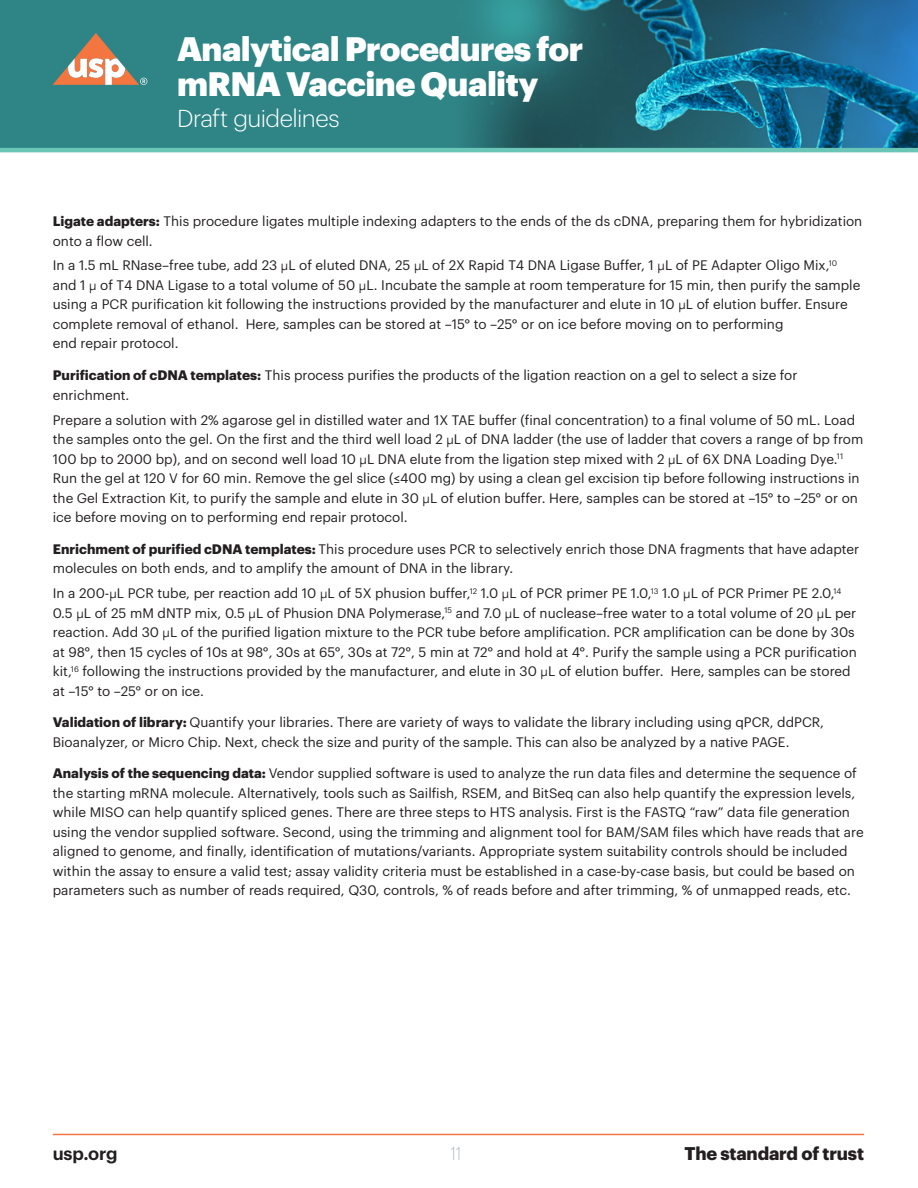
<style>
.page{position:relative;width:918px;height:1188px;background:#fff}
.page>*{position:absolute;margin:0;border:0;box-sizing:border-box;transform-origin:0 0}
.t1{font:900 33.3px/35.2px "Graphik";letter-spacing:-.015em;color:#fff}
.t2{font:300 24px "Graphik";letter-spacing:-.025em;color:#fff}
.t3{font:200 19.5px "GT Walsheim";color:#778494}
.t4{font:700 18px "Graphik";letter-spacing:-.01em;color:#231f20}
.t5{font:600 18px "Graphik";letter-spacing:-.01em;color:#231f20}
.Body_Copy{font:13.5px/19.5px "Graphik";color:#231f20}
.s1{font-weight:700}
.s2{font-family:"Avenir"}
</style>
<div class="page">
<hr style="left:53px;top:1134px;width:811px;height:1px;background:#f37540">
<img style="left:0;top:0;width:918px;height:148px">
<svg style="left:53px;top:33px;width:94px;height:52px;background:#899384"></svg>
<hr style="left:0;top:148px;width:918px;height:4px;background:#69c6b6">
<h1 class="t1" style="left:177px;top:28px;width:408px">Analytical Procedures for mRNA Vaccine Quality</h1>
<h2 class="t2" style="left:177px;top:101px;width:164px">Draft guidelines</h2>
<p class="Body_Copy" style="left:53px;top:210px;width:811px"><span class="s1">Ligate adapters:</span> This procedure ligates multiple indexing adapters to the ends of the ds cDNA, preparing them for hybridization onto a flow cell.</p>
<p class="Body_Copy" style="left:53px;top:255px;width:809px">In a 1.5 mL RNase–free tube, add 23 <span class="s2">µ</span>L of eluted DNA, 25 <span class="s2">µ</span>L of 2X Rapid T4 DNA Ligase Buffer, 1 <span class="s2">µ</span>L of PE Adapter Oligo Mix,<sup>10 </sup>and 1 <span class="s2">µ</span> of T4 DNA Ligase to a total volume of 50 <span class="s2">µ</span>L. Incubate the sample at room temperature for 15 min, then purify the sample using a PCR purification kit following the instructions provided by the manufacturer and elute in 10 <span class="s2">µ</span>L of elution buffer. Ensure complete removal of ethanol. Here, samples can be stored at –15° to –25° or on ice before moving on to performing<br>end repair protocol.</p>
<p class="Body_Copy" style="left:53px;top:364px;width:746px"><span class="s1">Purification of cDNA templates:</span> This process purifies the products of the ligation reaction on a gel to select a size for enrichment.</p>
<p class="Body_Copy" style="left:53px;top:409px;width:812px">Prepare a solution with 2% agarose gel in distilled water and 1X TAE buffer (final concentration) to a final volume of 50 mL. Load the samples onto the gel. On the first and the third well load 2 <span class="s2">µ</span>L of DNA ladder (the use of ladder that covers a range of bp from 100 bp to 2000 bp), and on second well load 10 <span class="s2">µ</span>L DNA elute from the ligation step mixed with 2 <span class="s2">µ</span>L of 6X DNA Loading Dye.<sup>11<br></sup>Run the gel at 120 V for 60 min. Remove the gel slice (≤400 mg) by using a clean gel excision tip before following instructions in the Gel Extraction Kit, to purify the sample and elute in 30 <span class="s2">µ</span>L of elution buffer. Here, samples can be stored at –15° to –25° or on ice before moving on to performing end repair protocol.</p>
<p class="Body_Copy" style="left:53px;top:538px;width:808px"><span class="s1">Enrichment of purified cDNA templates:</span> This procedure uses PCR to selectively enrich those DNA fragments that have adapter molecules on both ends, and to amplify the amount of DNA in the library.</p>
<p class="Body_Copy" style="left:53px;top:582px;width:806px">In a 200-<span class="s2">µ</span>L PCR tube, per reaction add 10 <span class="s2">µ</span>L of 5X phusion buffer,<sup>12</sup> 1.0 <span class="s2">µ</span>L of PCR primer PE 1.0,<sup>13</sup> 1.0 <span class="s2">µ</span>L of PCR Primer PE 2.0,<sup>14<br></sup>0.5 <span class="s2">µ</span>L of 25 mM dNTP mix, 0.5 <span class="s2">µ</span>L of Phusion DNA Polymerase,<sup>15</sup> and 7.0 <span class="s2">µ</span>L of nuclease–free water to a total volume of 20 <span class="s2">µ</span>L per reaction. Add 30 <span class="s2">µ</span>L of the purified ligation mixture to the PCR tube before amplification. PCR amplification can be done by 30s at 98°, then 15 cycles of 10s at 98°, 30s at 65°, 30s at 72°, 5 min at 72° and hold at 4°. Purify the sample using a PCR purification kit,<sup>16</sup> following the instructions provided by the manufacturer, and elute in 30 <span class="s2">µ</span>L of elution buffer. Here, samples can be stored at –15° to –25° or on ice.</p>
<p class="Body_Copy" style="left:53px;top:711px;width:773px"><span class="s1">Validation of library:</span> Quantify your libraries. There are variety of ways to validate the library including using qPCR, ddPCR,<br>Bioanalyzer, or Micro Chip. Next, check the size and purity of the sample. This can also be analyzed by a native PAGE.</p>
<p class="Body_Copy" style="left:53px;top:763px;width:812px"><span class="s1">Analysis of the sequencing data:</span> Vendor supplied software is used to analyze the run data files and determine the sequence of the starting mRNA molecule. Alternatively, tools such as Sailfish, RSEM, and BitSeq can also help quantify the expression levels, while MISO can help quantify spliced genes. There are three steps to HTS analysis. First is the FASTQ “raw” data file generation using the vendor supplied software. Second, using the trimming and alignment tool for BAM/SAM files which have reads that are aligned to genome, and finally, identification of mutations/variants. Appropriate system suitability controls should be included within the assay to ensure a valid test; assay validity criteria must be established in a case-by-case basis, but could be based on parameters such as number of reads required, Q30, controls, % of reads before and after trimming, % of unmapped reads, etc.</p>
<h3 class="t5" style="left:53px;top:1140px;width:66px">usp.org</h3>
<h3 class="t3" style="left:450px;top:1143px;width:13px">11</h3>
<h3 class="t4" style="left:685px;top:1140px;width:181px">The standard of trust</h3>
</div>
